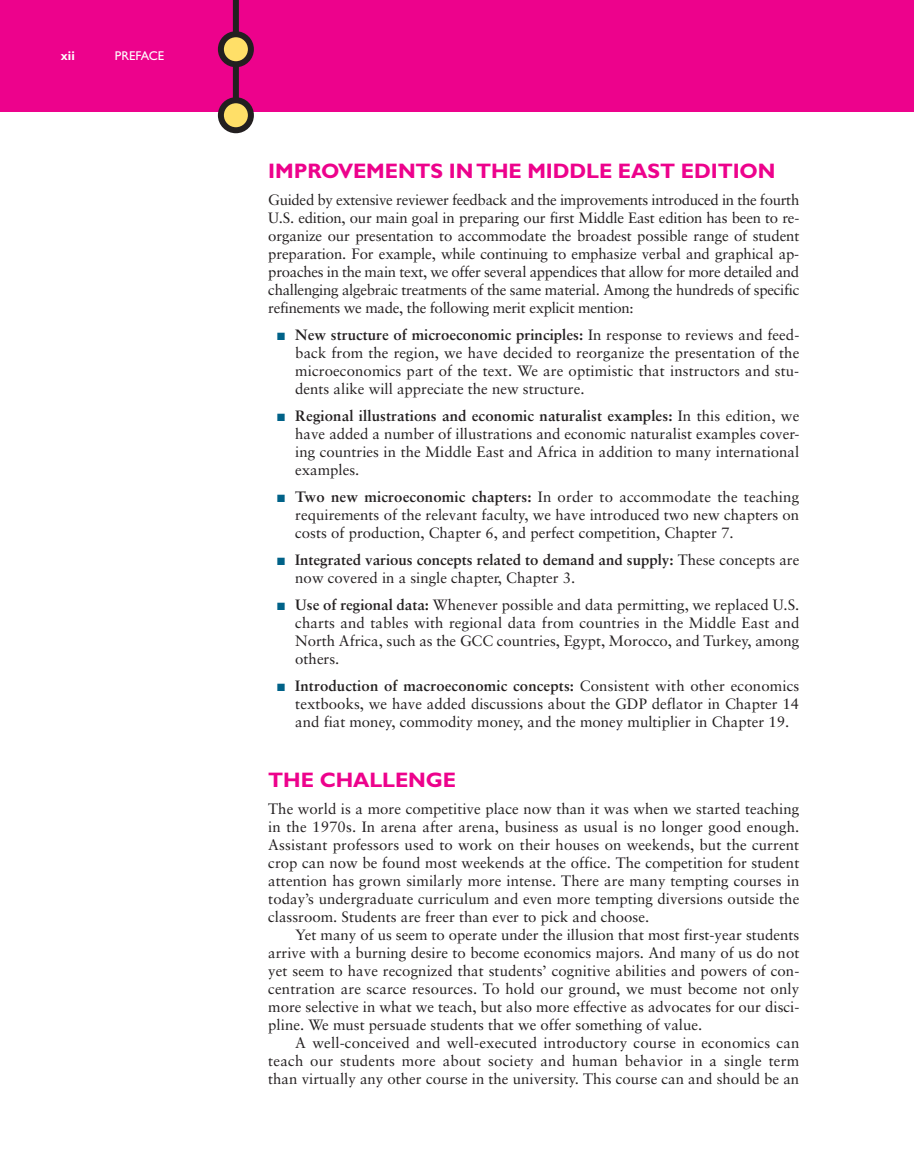
<style>
.page{position:relative;width:914px;height:1161px;background:#fff}
.page>*{position:absolute;margin:0;border:0;box-sizing:border-box;transform-origin:0 0}
.t1{font:700 21px "Gill Sans";letter-spacing:-.005em;color:#ed028c}
.t2{font:15px/18px "Sabon";color:#231f20;text-align:justify}
.t3{font:12.75px "Gill Sans";color:#fff}
.t4{font:700 12.75px "Gill Sans";color:#fff}
.s1{color:#006288}
.s2{font-weight:700}
</style>
<div class="page">
<div style="left:0;top:0;width:914px;height:111px;background:#ed028c"></div>
<div style="left:233px;top:0;width:6px;height:100px;background:#231f20"></div>
<svg style="left:221px;top:34px;width:30px;height:30px"></svg>
<div style="left:218px;top:31px;width:36px;height:36px;border:6px solid #231f20;border-radius:50%"></div>
<svg style="left:221px;top:100px;width:30px;height:30px"></svg>
<div style="left:218px;top:97px;width:36px;height:36px;border:6px solid #231f20;border-radius:50%"></div>
<p class="t4" style="left:61px;top:51px;width:15px">xii</p>
<p class="t3" style="left:115px;top:51px;width:51px">PREFACE</p>
<h1 class="t1" style="left:268px;top:164px;width:509px">IMPROVEMENTS IN THE MIDDLE EAST EDITION</h1>
<p class="t2" style="left:268px;top:192px;width:533px">Guided by extensive reviewer feedback and the improvements introduced in the fourth U.S. edition, our main goal in preparing our first Middle East edition has been to re&shy;organize our presentation to accommodate the broadest possible range of student preparation. For example, while continuing to emphasize verbal and graphical ap&shy;proaches in the main text, we offer several appendices that allow for more detailed and challenging algebraic treatments of the same material. Among the hundreds of specific refinements we made, the following merit explicit mention:</p>
<p class="t2" style="left:295px;top:327px;width:506px;text-indent:-18px"><span class="s1">■</span> <span class="s2">New structure of microeconomic principles:</span> In response to reviews and feed&shy;back from the region, we have decided to reorganize the presentation of the microeconomics part of the text. We are optimistic that instructors and stu&shy;dents alike will appreciate the new structure.</p>
<p class="t2" style="left:295px;top:408px;width:505px;text-indent:-18px"><span class="s1">■</span> <span class="s2">Regional illustrations and economic naturalist examples:</span> In this edition, we have added a number of illustrations and economic naturalist examples cover&shy;ing countries in the Middle East and Africa in addition to many international examples.</p>
<p class="t2" style="left:295px;top:489px;width:505px;text-indent:-18px"><span class="s1">■</span> <span class="s2">Two new microeconomic chapters:</span> In order to accommodate the teaching requirements of the relevant faculty, we have introduced two new chapters on costs of production, Chapter 6, and perfect competition, Chapter 7.</p>
<p class="t2" style="left:295px;top:552px;width:506px;text-indent:-18px"><span class="s1">■</span> <span class="s2">Integrated various concepts related to demand and supply:</span> These concepts are now covered in a single chapter, Chapter 3.</p>
<p class="t2" style="left:295px;top:597px;width:506px;text-indent:-18px"><span class="s1">■</span> <span class="s2">Use of regional data:</span> Whenever possible and data permitting, we replaced U.S. charts and tables with regional data from countries in the Middle East and North Africa, such as the GCC countries, Egypt, Morocco, and Turkey, among others.</p>
<p class="t2" style="left:295px;top:678px;width:505px;text-indent:-18px"><span class="s1">■</span> <span class="s2">Introduction of macroeconomic concepts:</span> Consistent with other economics textbooks, we have added discussions about the GDP deflator in Chapter 14 and fiat money, commodity money, and the money multiplier in Chapter 19.</p>
<h1 class="t1" style="left:268px;top:772px;width:189px">THE CHALLENGE</h1>
<p class="t2" style="left:268px;top:801px;width:532px">The world is a more competitive place now than it was when we started teaching in the 1970s. In arena after arena, business as usual is no longer good enough.<br>Assistant professors used to work on their houses on weekends, but the current crop can now be found most weekends at the office. The competition for student attention has grown similarly more intense. There are many tempting courses in today’s undergraduate curriculum and even more tempting diversions outside the classroom. Students are freer than ever to pick and choose.</p>
<p class="t2" style="left:268px;top:927px;width:533px;text-indent:27px">Yet many of us seem to operate under the illusion that most first-year students arrive with a burning desire to become economics majors. And many of us do not yet seem to have recognized that students’ cognitive abilities and powers of con&shy;centration are scarce resources. To hold our ground, we must become not only more selective in what we teach, but also more effective as advocates for our disci&shy;pline. We must persuade students that we offer something of value.</p>
<p class="t2" style="left:268px;top:1035px;width:533px;text-indent:27px">A well-conceived and well-executed introductory course in economics can teach our students more about society and human behavior in a single term than virtually any other course in the university. This course can and should be an</p>
</div>
